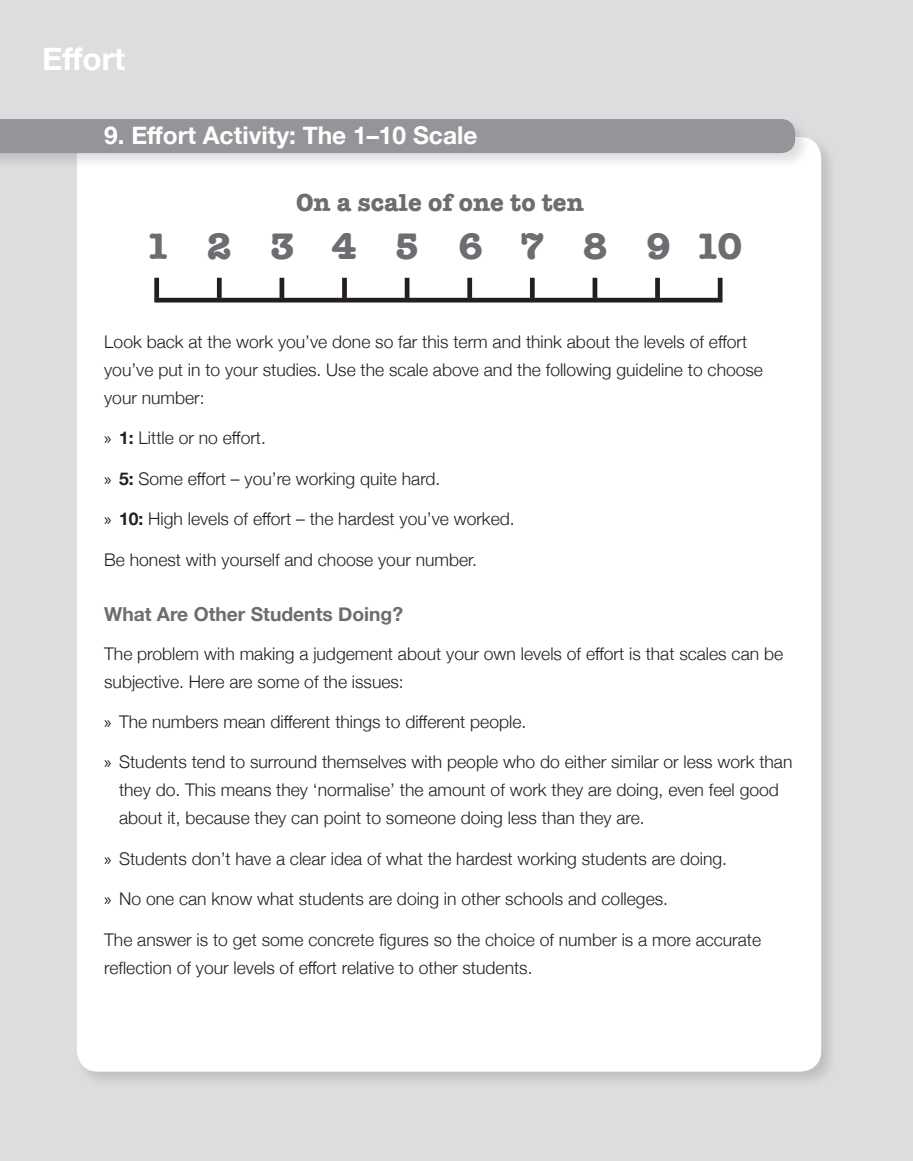
<style>
.page{position:relative;width:913px;height:1161px;background:#dcdddf}
.page>*{position:absolute;margin:0;border:0;box-sizing:border-box;transform-origin:0 0}
.t1{font:700 37.98px "American Typewriter";letter-spacing:.995em;color:#6c6d70}
.t2{font:700 31.5px "Helvetica Neue";color:#fff}
.t3{font:700 25.2px "American Typewriter";color:#6c6d70}
.t4{font:700 24.5px "Helvetica Neue";color:#fff}
.t5{font:700 19.25px "Helvetica Neue";color:#6c6d70}
.t6{font:300 17.5px/28px "Helvetica Neue";color:#231f20}
.s1{font-family:"Myriad Pro";font-weight:400}
.s2{font-weight:700}
</style>
<div class="page">
<div style="left:74px;top:134px;width:764px;height:954px;background:#231f20;opacity:.15"></div>
<div style="left:77px;top:137px;width:744px;height:934px;background:#fff;border-radius:21px"></div>
<div style="left:0;top:117px;width:811px;height:53px;background:#231f20;opacity:.15"></div>
<div style="left:0;top:119px;width:795px;height:34px;background:#939598"></div>
<hr style="left:154px;top:298px;width:568px;height:4px;background:#231f20">
<div style="left:154px;top:278px;width:5px;height:20px;background:#231f20"></div>
<div style="left:217px;top:278px;width:5px;height:20px;background:#231f20"></div>
<div style="left:279px;top:278px;width:5px;height:20px;background:#231f20"></div>
<div style="left:342px;top:278px;width:5px;height:20px;background:#231f20"></div>
<hr style="left:405px;top:278px;width:4px;height:20px;background:#231f20">
<div style="left:467px;top:278px;width:5px;height:20px;background:#231f20"></div>
<div style="left:530px;top:278px;width:5px;height:20px;background:#231f20"></div>
<div style="left:592px;top:278px;width:5px;height:20px;background:#231f20"></div>
<div style="left:655px;top:278px;width:5px;height:20px;background:#231f20"></div>
<hr style="left:718px;top:278px;width:4px;height:20px;background:#231f20">
<h2 class="t2" style="left:42px;top:34px;width:85px">Effort</h2>
<h3 class="t4" style="left:104px;top:116px;width:375px">9. Effort Activity: The 1–10 Scale</h3>
<h3 class="t3" style="left:296px;top:181px;width:289px">On a scale of one to ten</h3>
<h1 class="t1" style="left:145px;top:214px;width:599px">12345678910</h1>
<p class="t6" style="left:104px;top:327px;width:660px">Look back at the work you’ve done so far this term and think about the levels of effort you’ve put in to your studies. Use the scale above and the following guideline to choose your number:</p>
<p class="t6" style="left:104px;top:423px;width:163px"><span class="s1">»</span> <span class="s2">1:</span> Little or no effort.</p>
<p class="t6" style="left:104px;top:463px;width:338px"><span class="s1">»</span> <span class="s2">5:</span> Some effort – you’re working quite hard.</p>
<p class="t6" style="left:104px;top:504px;width:412px"><span class="s1">»</span> <span class="s2">10:</span> High levels of effort – the hardest you’ve worked.</p>
<p class="t6" style="left:104px;top:544px;width:374px">Be honest with yourself and choose your number.</p>
<p class="t5" style="left:104px;top:599px;width:300px">What Are Other Students Doing?</p>
<p class="t6" style="left:104px;top:638px;width:680px">The problem with making a judgement about your own levels of effort is that scales can be subjective. Here are some of the issues:</p>
<p class="t6" style="left:104px;top:706px;width:424px"><span class="s1">»</span> The numbers mean different things to different people.</p>
<p class="t6" style="left:119px;top:747px;width:675px;text-indent:-15px"><span class="s1">»</span> Students tend to surround themselves with people who do either similar or less work than they do. This means they ‘normalise’ the amount of work they are doing, even feel good about it, because they can point to someone doing less than they are.</p>
<p class="t6" style="left:104px;top:843px;width:624px"><span class="s1">»</span> Students don’t have a clear idea of what the hardest working students are doing.</p>
<p class="t6" style="left:104px;top:884px;width:565px"><span class="s1">»</span> No one can know what students are doing in other schools and colleges.</p>
<p class="t6" style="left:104px;top:924px;width:658px">The answer is to get some concrete figures so the choice of number is a more accurate reflection of your levels of effort relative to other students.</p>
</div>
